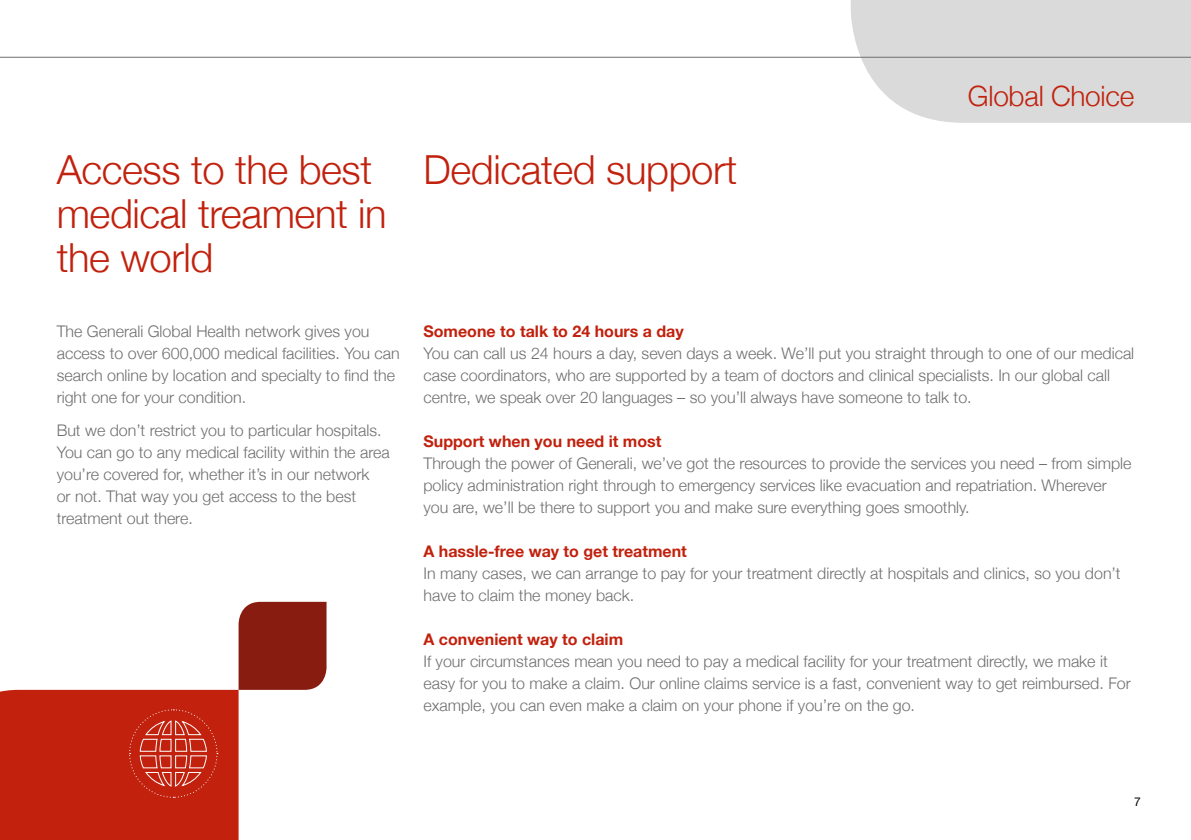
<style>
.page{position:relative;width:1191px;height:840px;background:#fff}
.page>*{position:absolute;margin:0;border:0;box-sizing:border-box;transform-origin:0 0}
.t1{font:300 40px/44px "Helvetica Neue";letter-spacing:-.01em;color:#c1210d}
.t2{font:300 28px "Helvetica Neue";letter-spacing:-.01em;color:#c1210d}
.t3{font:300 16px/22px "Helvetica Neue";color:#706f6f}
.t4{font:700 16px "Helvetica Neue";color:#c1210d}
.t5{font:12px "Helvetica Neue";color:#000}
</style>
<div class="page">
<svg style="left:850px;top:0;width:341px;height:123px;fill:#dadada"></svg>
<hr style="left:0;top:57px;width:1191px;height:1px;background:#706f6f">
<svg style="left:0;top:601px;width:326px;height:238px"></svg>
<h1 class="t1" style="left:57px;top:145px;width:331px">Access to the best medical treament in the world</h1>
<h1 class="t1" style="left:423px;top:145px;width:315px">Dedicated support</h1>
<h2 class="t2" style="left:968px;top:73px;width:168px">Global Choice</h2>
<p class="t3" style="left:57px;top:319px;width:344px">The Generali Global Health network gives you access to over 600,000 medical facilities. You can search online by location and specialty to find the right one for your condition.</p>
<p class="t3" style="left:57px;top:418px;width:334px">But we don’t restrict you to particular hospitals.<br>You can go to any medical facility within the area you’re covered for, whether it’s in our network<br>or not. That way you get access to the best treatment out there.</p>
<p class="t4" style="left:423px;top:316px;width:262px">Someone to talk to 24 hours a day</p>
<p class="t3" style="left:423px;top:341px;width:712px">You can call us 24 hours a day, seven days a week. We’ll put you straight through to one of our medical case coordinators, who are supported by a team of doctors and clinical specialists. In our global call centre, we speak over 20 languages – so you’ll always have someone to talk to.</p>
<p class="t4" style="left:423px;top:426px;width:239px">Support when you need it most</p>
<p class="t3" style="left:423px;top:451px;width:709px">Through the power of Generali, we’ve got the resources to provide the services you need – from simple policy administration right through to emergency services like evacuation and repatriation. Wherever you are, we’ll be there to support you and make sure everything goes smoothly.</p>
<p class="t4" style="left:423px;top:536px;width:265px">A hassle-free way to get treatment</p>
<p class="t3" style="left:423px;top:561px;width:698px">In many cases, we can arrange to pay for your treatment directly at hospitals and clinics, so you don’t have to claim the money back.</p>
<p class="t4" style="left:423px;top:624px;width:201px">A convenient way to claim</p>
<p class="t3" style="left:423px;top:649px;width:709px">If your circumstances mean you need to pay a medical facility for your treatment directly, we make it easy for you to make a claim. Our online claims service is a fast, convenient way to get reimbursed. For example, you can even make a claim on your phone if you’re on the go.</p>
<p class="t5" style="left:1134px;top:790px;width:8px">7</p>
</div>
